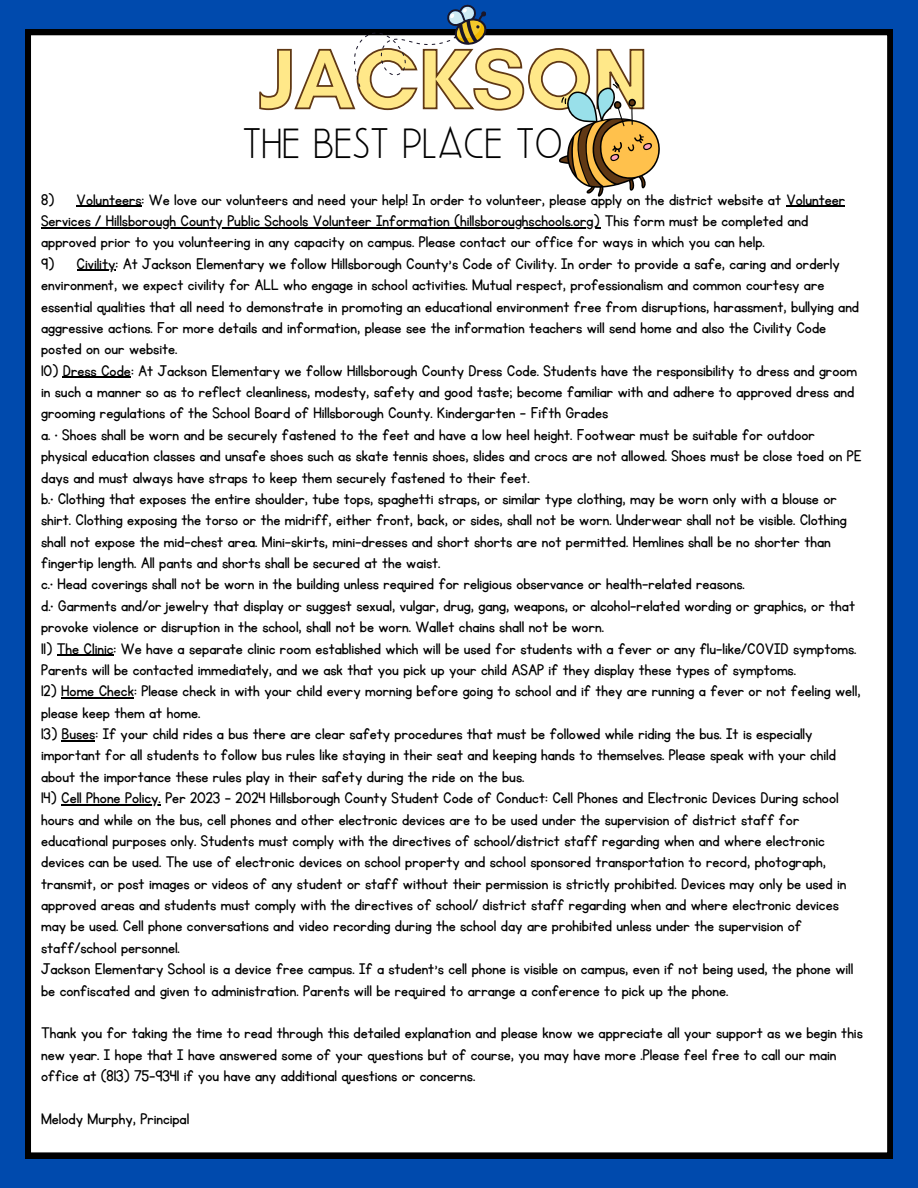
<style>
.page{position:relative;width:918px;height:1188px;background:#004aad}
.page>*{position:absolute;margin:0;border:0;box-sizing:border-box;transform-origin:0 0}
.t1{font:700 86.1px "Glacial Indifference";color:#ffe889}
.t2{font:44.85px "Beauty Salon Sans";color:#000}
.t3{font:18px/21.3px "KG Primary Penmanship";color:#000}
</style>
<div class="page">
<div style="left:25px;top:30px;width:868px;height:1128px;background:#fff"></div>
<svg style="left:258px;top:4px;width:406px;height:197px;background:#c8cdd2"></svg>
<hr style="left:77px;top:206px;width:65px;height:1px;background:#000">
<hr style="left:786px;top:206px;width:59px;height:1px;background:#000">
<hr style="left:41px;top:227px;width:559px;height:1px;background:#000">
<hr style="left:77px;top:270px;width:38px;height:1px;background:#000">
<hr style="left:63px;top:377px;width:68px;height:1px;background:#000">
<hr style="left:57px;top:655px;width:57px;height:1px;background:#000">
<hr style="left:61px;top:697px;width:73px;height:2px;background:#000">
<hr style="left:62px;top:740px;width:33px;height:1px;background:#000">
<hr style="left:61px;top:804px;width:100px;height:1px;background:#000">
<p class="t1" style="left:258px;top:27px;width:392px">JACKSON</p>
<p class="t2" style="left:243px;top:119px;width:322px">THE BEST PLACE TO</p>
<p class="t3" style="left:41px;top:189px;width:806px">8) Volunteers: We love our volunteers and need your help! In order to volunteer, please apply on the district website at Volunteer<br>Services / Hillsborough County Public Schools Volunteer Information (hillsboroughschools.org) This form must be completed and approved prior to you volunteering in any capacity on campus. Please contact our office for ways in which you can help.</p>
<p class="t3" style="left:41px;top:253px;width:820px">9) Civility: At Jackson Elementary we follow Hillsborough County’s Code of Civility. In order to provide a safe, caring and orderly environment, we expect civility for ALL who engage in school activities. Mutual respect, professionalism and common courtesy are essential qualities that all need to demonstrate in promoting an educational environment free from disruptions, harassment, bullying and aggressive actions. For more details and information, please see the information teachers will send home and also the Civility Code posted on our website.</p>
<p class="t3" style="left:41px;top:360px;width:818px">10) Dress Code: At Jackson Elementary we follow Hillsborough County Dress Code. Students have the responsibility to dress and groom in such a manner so as to reflect cleanliness, modesty, safety and good taste; become familiar with and adhere to approved dress and grooming regulations of the School Board of Hillsborough County. Kindergarten – Fifth Grades</p>
<p class="t3" style="left:41px;top:424px;width:822px">a. • Shoes shall be worn and be securely fastened to the feet and have a low heel height. Footwear must be suitable for outdoor physical education classes and unsafe shoes such as skate tennis shoes, slides and crocs are not allowed. Shoes must be close toed on PE days and must always have straps to keep them securely fastened to their feet.</p>
<p class="t3" style="left:41px;top:489px;width:807px">b.• Clothing that exposes the entire shoulder, tube tops, spaghetti straps, or similar type clothing, may be worn only with a blouse or shirt. Clothing exposing the torso or the midriff, either front, back, or sides, shall not be worn. Underwear shall not be visible. Clothing shall not expose the mid-chest area. Mini-skirts, mini-dresses and short shorts are not permitted. Hemlines shall be no shorter than fingertip length. All pants and shorts shall be secured at the waist.</p>
<p class="t3" style="left:41px;top:574px;width:705px">c.• Head coverings shall not be worn in the building unless required for religious observance or health-related reasons.</p>
<p class="t3" style="left:41px;top:595px;width:815px">d.• Garments and/or jewelry that display or suggest sexual, vulgar, drug, gang, weapons, or alcohol-related wording or graphics, or that provoke violence or disruption in the school, shall not be worn. Wallet chains shall not be worn.</p>
<p class="t3" style="left:41px;top:638px;width:817px">11) The Clinic: We have a separate clinic room established which will be used for students with a fever or any flu-like/COVID symptoms.<br>Parents will be contacted immediately, and we ask that you pick up your child ASAP if they display these types of symptoms.</p>
<p class="t3" style="left:41px;top:681px;width:821px">12) Home Check: Please check in with your child every morning before going to school and if they are running a fever or not feeling well, please keep them at home.</p>
<p class="t3" style="left:41px;top:724px;width:796px">13) Buses: If your child rides a bus there are clear safety procedures that must be followed while riding the bus. It is especially important for all students to follow bus rules like staying in their seat and keeping hands to themselves. Please speak with your child about the importance these rules play in their safety during the ride on the bus.</p>
<p class="t3" style="left:41px;top:788px;width:807px">14) Cell Phone Policy. Per 2023 - 2024 Hillsborough County Student Code of Conduct: Cell Phones and Electronic Devices During school hours and while on the bus, cell phones and other electronic devices are to be used under the supervision of district staff for educational purposes only. Students must comply with the directives of school/district staff regarding when and where electronic devices can be used. The use of electronic devices on school property and school sponsored transportation to record, photograph, transmit, or post images or videos of any student or staff without their permission is strictly prohibited. Devices may only be used in approved areas and students must comply with the directives of school/ district staff regarding when and where electronic devices may be used. Cell phone conversations and video recording during the school day are prohibited unless under the supervision of staff/school personnel.</p>
<p class="t3" style="left:41px;top:959px;width:814px">Jackson Elementary School is a device free campus. If a student's cell phone is visible on campus, even if not being used, the phone will be confiscated and given to administration. Parents will be required to arrange a conference to pick up the phone.</p>
<p class="t3" style="left:41px;top:1023px;width:823px">Thank you for taking the time to read through this detailed explanation and please know we appreciate all your support as we begin this new year. I hope that I have answered some of your questions but of course, you may have more .Please feel free to call our main office at (813) 75-9341 if you have any additional questions or concerns.</p>
<p class="t3" style="left:41px;top:1108px;width:150px">Melody Murphy, Principal</p>
</div>
